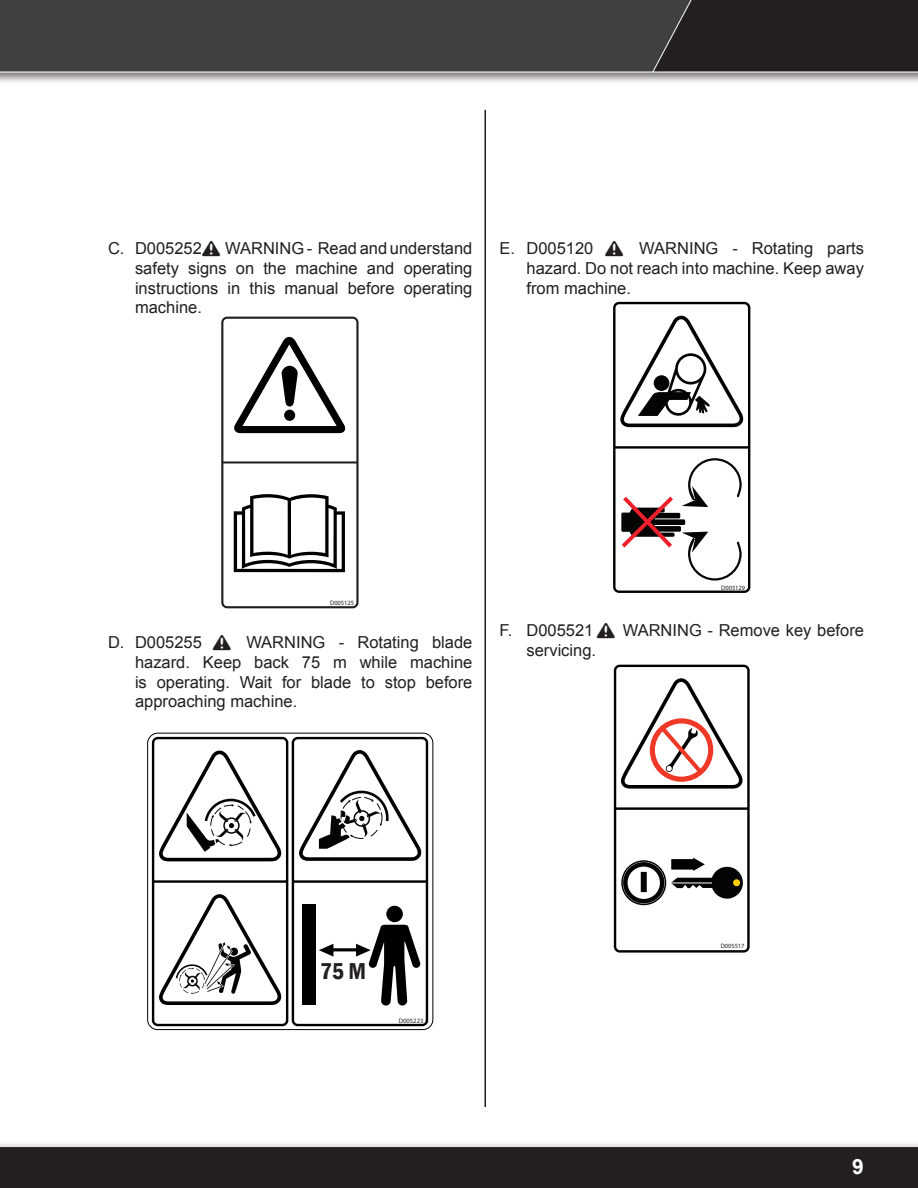
<style>
.page{position:relative;width:918px;height:1188px;background:#fff}
.page>*{position:absolute;margin:0;border:0;box-sizing:border-box;transform-origin:0 0}
.t1{font:600 condensed 23.7px "Franklin Gothic";color:#231f20}
.t2{font:700 21px "Arial";color:#fff}
.t3{font:16.5px/19.8px "Arial";color:#231f20;text-align:justify}
.t4{font:6.6px "Myriad Pro";color:#231f20}
.t5{font:6.45px "Myriad Pro";color:#231f20}
.t6{font:6.3px "Myriad Pro";color:#231f20}
.s1{font-family:"Warning Box"}
</style>
<div class="page">
<img style="left:0;top:0;width:918px;height:1188px">
<svg style="left:221px;top:317px;width:138px;height:291px"></svg>
<hr style="left:293px;top:880px;width:134px;height:3px;background:#010000">
<div style="left:292px;top:737px;width:136px;height:289px;border:2px solid #010000;border-radius:5px"></div>
<div style="left:302px;top:904px;width:14px;height:101px;background:#010000"></div>
<div style="left:386px;top:906px;width:17px;height:16px;background:#010000;border-radius:50%"></div>
<svg style="left:319px;top:925px;width:101px;height:81px"></svg>
<hr style="left:153px;top:880px;width:134px;height:3px;background:#010000">
<div style="left:152px;top:737px;width:136px;height:289px;border:2px solid #010000;border-radius:5px"></div>
<svg style="left:297px;top:748px;width:128px;height:115px"></svg>
<svg style="left:157px;top:892px;width:128px;height:115px"></svg>
<svg style="left:157px;top:749px;width:128px;height:114px"></svg>
<div style="left:147px;top:733px;width:286px;height:297px;border:1px solid #000;border-radius:10px"></div>
<hr style="left:614px;top:446px;width:135px;height:3px;background:#010000">
<div style="left:613px;top:302px;width:137px;height:291px;border:2px solid #010000;border-radius:5px"></div>
<svg style="left:618px;top:314px;width:129px;height:115px"></svg>
<svg style="left:621px;top:458px;width:121px;height:123px"></svg>
<hr style="left:615px;top:807px;width:133px;height:3px;background:#010000">
<div style="left:614px;top:665px;width:136px;height:288px;border:2px solid #010000;border-radius:5px"></div>
<svg style="left:619px;top:677px;width:127px;height:113px"></svg>
<div style="left:621px;top:860px;width:45px;height:45px;border:2px solid #040503;border-radius:50%"></div>
<div style="left:623px;top:862px;width:41px;height:41px;border:4px solid #040503;border-radius:50%"></div>
<div style="left:641px;top:872px;width:6px;height:20px;background:#040503"></div>
<svg style="left:671px;top:858px;width:72px;height:41px"></svg>
<hr style="left:484px;top:110px;width:2px;height:997px;background:#231f20">
<p class="t3" style="left:135px;top:238px;width:339px;text-indent:-27px">C. D005252 <span class="s1">^</span> WARNING - Read and understand safety signs on the machine and operating instructions in this manual before operating machine.</p>
<p class="t3" style="left:526px;top:238px;width:339px;text-indent:-27px">E. D005120 <span class="s1">^</span> WARNING - Rotating parts hazard. Do not reach into machine. Keep away from machine.</p>
<p class="t5" style="left:330px;top:599px;width:26px">D005125</p>
<p class="t3" style="left:135px;top:632px;width:339px;text-indent:-27px">D. D005255 <span class="s1">^</span> WARNING - Rotating blade hazard. Keep back 75 m while machine is operating. Wait for blade to stop before approaching machine.</p>
<p class="t5" style="left:721px;top:584px;width:25px">D005129</p>
<p class="t3" style="left:526px;top:621px;width:339px;text-indent:-27px">F. D005521 <span class="s1">^</span> WARNING - Remove key before servicing.</p>
<p class="t1" style="left:320px;top:955px;width:48px">75 M</p>
<p class="t4" style="left:399px;top:1017px;width:26px">D005223</p>
<p class="t6" style="left:721px;top:942px;width:25px">D005517</p>
<p class="t2" style="left:852px;top:1152px;width:13px">9</p>
</div>
